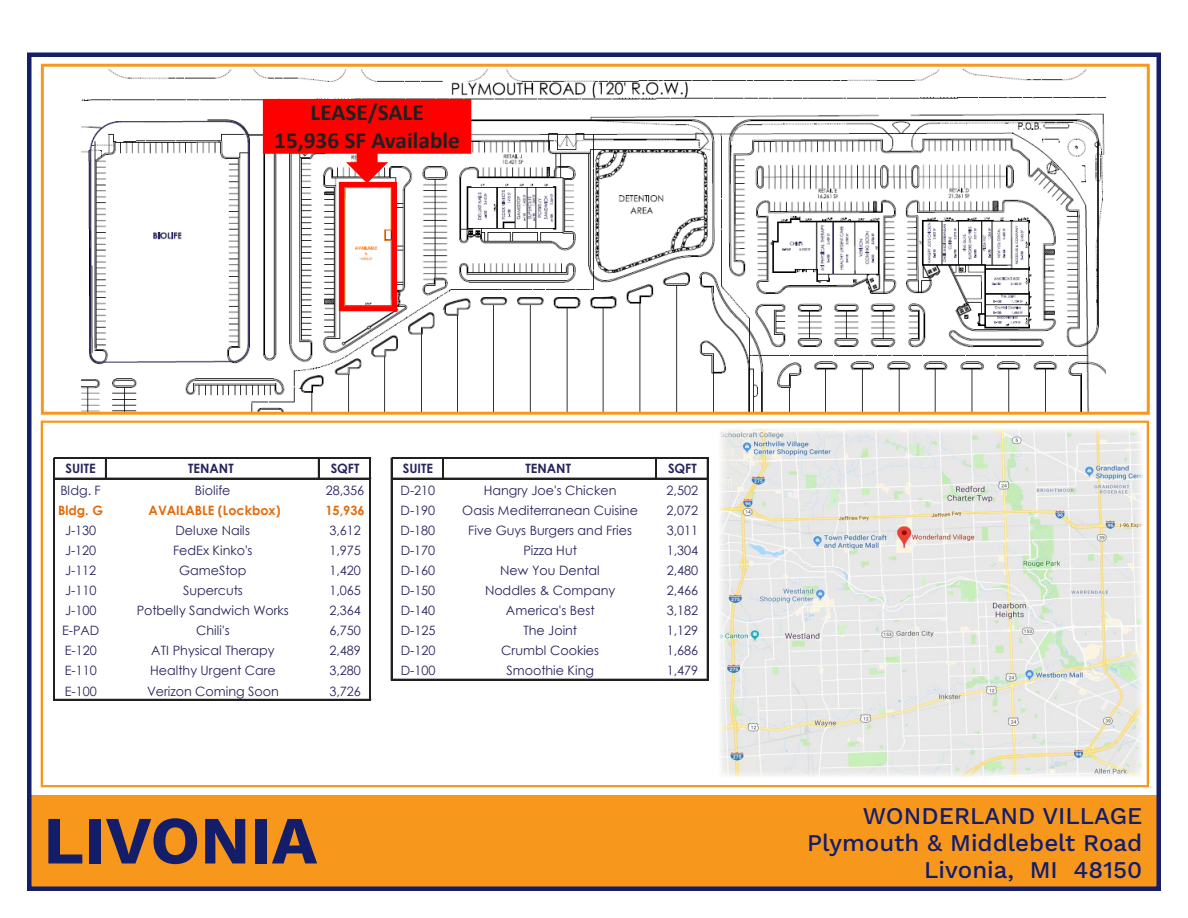
<style>
.page{position:relative;width:1188px;height:918px;background:#fff}
.page>*{position:absolute;margin:0;border:0;box-sizing:border-box;transform-origin:0 0}
.City{font:700 67.5px "Work Sans";color:#131d6a}
.Address{font:500 24px "Work Sans";color:#131d6a}
.t1{font:700 23.4px/28px "Calibri";color:#231f20;text-align:center}
.t2{font:12.9px "Century Gothic";color:#27235d}
.t3{font:700 12.9px "Century Gothic";color:#27235d}
.t4{font:700 12.9px "Century Gothic";color:#e26b0a}
</style>
<div class="page">
<div style="left:594px;top:796px;width:567px;height:95px;background:#f7981d"></div>
<div style="left:27px;top:796px;width:567px;height:95px;background:#f7981d"></div>
<div style="left:27px;top:52px;width:1134px;height:839px;border:4px solid #131d6a"></div>
<div style="left:41px;top:421px;width:1108px;height:366px;border:2px solid #f7981d"></div>
<img style="left:82px;top:68px;width:1023px;height:343px">
<div style="left:339px;top:182px;width:58px;height:129px;border:5px solid #f00"></div>
<svg style="left:263px;top:99px;width:208px;height:84px"></svg>
<div style="left:41px;top:64px;width:1109px;height:351px;border:3px solid #f7981d"></div>
<img style="left:719px;top:429px;width:423px;height:348px">
<hr style="left:55px;top:458px;width:316px;height:1px;background:#231f20">
<hr style="left:55px;top:478px;width:316px;height:1px;background:#231f20">
<hr style="left:54px;top:458px;width:1px;height:242px;background:#231f20">
<svg style="left:105px;top:459px;width:1px;height:19px"></svg>
<svg style="left:318px;top:459px;width:1px;height:19px"></svg>
<hr style="left:370px;top:459px;width:1px;height:241px;background:#231f20">
<hr style="left:391px;top:458px;width:1px;height:222px;background:#231f20">
<svg style="left:442px;top:459px;width:2px;height:19px"></svg>
<svg style="left:655px;top:459px;width:2px;height:19px"></svg>
<hr style="left:707px;top:459px;width:1px;height:221px;background:#231f20">
<hr style="left:392px;top:458px;width:316px;height:1px;background:#231f20">
<hr style="left:392px;top:478px;width:316px;height:1px;background:#231f20">
<hr style="left:392px;top:679px;width:316px;height:1px;background:#231f20">
<hr style="left:55px;top:699px;width:316px;height:1px;background:#231f20">
<p class="t1" style="left:274px;top:98px;width:187px">LEASE/SALE<br>15,936 SF Available</p>
<p class="t3" style="left:65px;top:459px;width:32px">SUITE</p>
<p class="t3" style="left:188px;top:459px;width:47px">TENANT</p>
<p class="t3" style="left:331px;top:459px;width:30px">SQFT</p>
<p class="t3" style="left:403px;top:459px;width:32px">SUITE</p>
<p class="t3" style="left:526px;top:459px;width:47px">TENANT</p>
<p class="t3" style="left:668px;top:459px;width:30px">SQFT</p>
<p class="t2" style="left:60px;top:481px;width:42px">Bldg. F</p>
<p class="t2" style="left:195px;top:481px;width:37px">Biolife</p>
<p class="t2" style="left:326px;top:481px;width:40px">28,356</p>
<p class="t2" style="left:401px;top:481px;width:36px">D-210</p>
<p class="t2" style="left:484px;top:481px;width:134px">Hangry Joe's Chicken</p>
<p class="t2" style="left:667px;top:481px;width:33px">2,502</p>
<p class="t4" style="left:58px;top:500px;width:46px">Bldg. G</p>
<p class="t4" style="left:149px;top:500px;width:133px">AVAILABLE (Lockbox)</p>
<p class="t4" style="left:326px;top:500px;width:41px">15,936</p>
<p class="t2" style="left:401px;top:501px;width:36px">D-190</p>
<p class="t2" style="left:462px;top:501px;width:177px">Oasis Mediterranean Cuisine</p>
<p class="t2" style="left:667px;top:501px;width:33px">2,072</p>
<p class="t2" style="left:65px;top:521px;width:33px">J-130</p>
<p class="t2" style="left:176px;top:521px;width:76px">Deluxe Nails</p>
<p class="t2" style="left:329px;top:521px;width:33px">3,612</p>
<p class="t2" style="left:401px;top:521px;width:36px">D-180</p>
<p class="t2" style="left:468px;top:521px;width:165px">Five Guys Burgers and Fries</p>
<p class="t2" style="left:667px;top:521px;width:33px">3,011</p>
<p class="t2" style="left:65px;top:541px;width:33px">J-120</p>
<p class="t2" style="left:173px;top:541px;width:81px">FedEx Kinko's</p>
<p class="t2" style="left:329px;top:541px;width:33px">1,975</p>
<p class="t2" style="left:401px;top:541px;width:36px">D-170</p>
<p class="t2" style="left:523px;top:541px;width:55px">Pizza Hut</p>
<p class="t2" style="left:667px;top:541px;width:33px">1,304</p>
<p class="t2" style="left:65px;top:561px;width:33px">J-112</p>
<p class="t2" style="left:179px;top:561px;width:69px">GameStop</p>
<p class="t2" style="left:329px;top:561px;width:33px">1,420</p>
<p class="t2" style="left:401px;top:561px;width:36px">D-160</p>
<p class="t2" style="left:500px;top:561px;width:101px">New You Dental</p>
<p class="t2" style="left:667px;top:561px;width:33px">2,480</p>
<p class="t2" style="left:65px;top:581px;width:33px">J-110</p>
<p class="t2" style="left:183px;top:581px;width:61px">Supercuts</p>
<p class="t2" style="left:329px;top:581px;width:33px">1,065</p>
<p class="t2" style="left:401px;top:581px;width:36px">D-150</p>
<p class="t2" style="left:485px;top:581px;width:132px">Noddles &amp; Company</p>
<p class="t2" style="left:667px;top:581px;width:33px">2,466</p>
<p class="t2" style="left:65px;top:601px;width:33px">J-100</p>
<p class="t2" style="left:137px;top:601px;width:154px">Potbelly Sandwich Works</p>
<p class="t2" style="left:329px;top:601px;width:33px">2,364</p>
<p class="t2" style="left:401px;top:601px;width:36px">D-140</p>
<p class="t2" style="left:506px;top:601px;width:90px">America's Best</p>
<p class="t2" style="left:667px;top:601px;width:33px">3,182</p>
<p class="t2" style="left:62px;top:622px;width:39px">E-PAD</p>
<p class="t2" style="left:196px;top:622px;width:35px">Chili's</p>
<p class="t2" style="left:329px;top:622px;width:33px">6,750</p>
<p class="t2" style="left:401px;top:622px;width:36px">D-125</p>
<p class="t2" style="left:523px;top:622px;width:55px">The Joint</p>
<p class="t2" style="left:667px;top:622px;width:33px">1,129</p>
<p class="t2" style="left:65px;top:642px;width:34px">E-120</p>
<p class="t2" style="left:151px;top:642px;width:125px">ATI Physical Therapy</p>
<p class="t2" style="left:330px;top:642px;width:33px">2,489</p>
<p class="t2" style="left:401px;top:642px;width:36px">D-120</p>
<p class="t2" style="left:501px;top:642px;width:99px">Crumbl Cookies</p>
<p class="t2" style="left:667px;top:642px;width:33px">1,686</p>
<p class="t2" style="left:65px;top:662px;width:34px">E-110</p>
<p class="t2" style="left:150px;top:662px;width:127px">Healthy Urgent Care</p>
<p class="t2" style="left:330px;top:662px;width:33px">3,280</p>
<p class="t2" style="left:401px;top:662px;width:36px">D-100</p>
<p class="t2" style="left:507px;top:662px;width:89px">Smoothie King</p>
<p class="t2" style="left:667px;top:662px;width:33px">1,479</p>
<p class="t2" style="left:65px;top:682px;width:34px">E-100</p>
<p class="t2" style="left:147px;top:682px;width:133px">Verizon Coming Soon</p>
<p class="t2" style="left:330px;top:682px;width:33px">3,726</p>
<p class="City" style="left:43px;top:801px;width:275px">LIVONIA</p>
<p class="Address" style="left:863px;top:802px;width:281px">WONDERLAND VILLAGE</p>
<p class="Address" style="left:807px;top:829px;width:337px">Plymouth &amp; Middlebelt Road</p>
<p class="Address" style="left:924px;top:856px;width:220px">Livonia, MI 48150</p>
</div>
